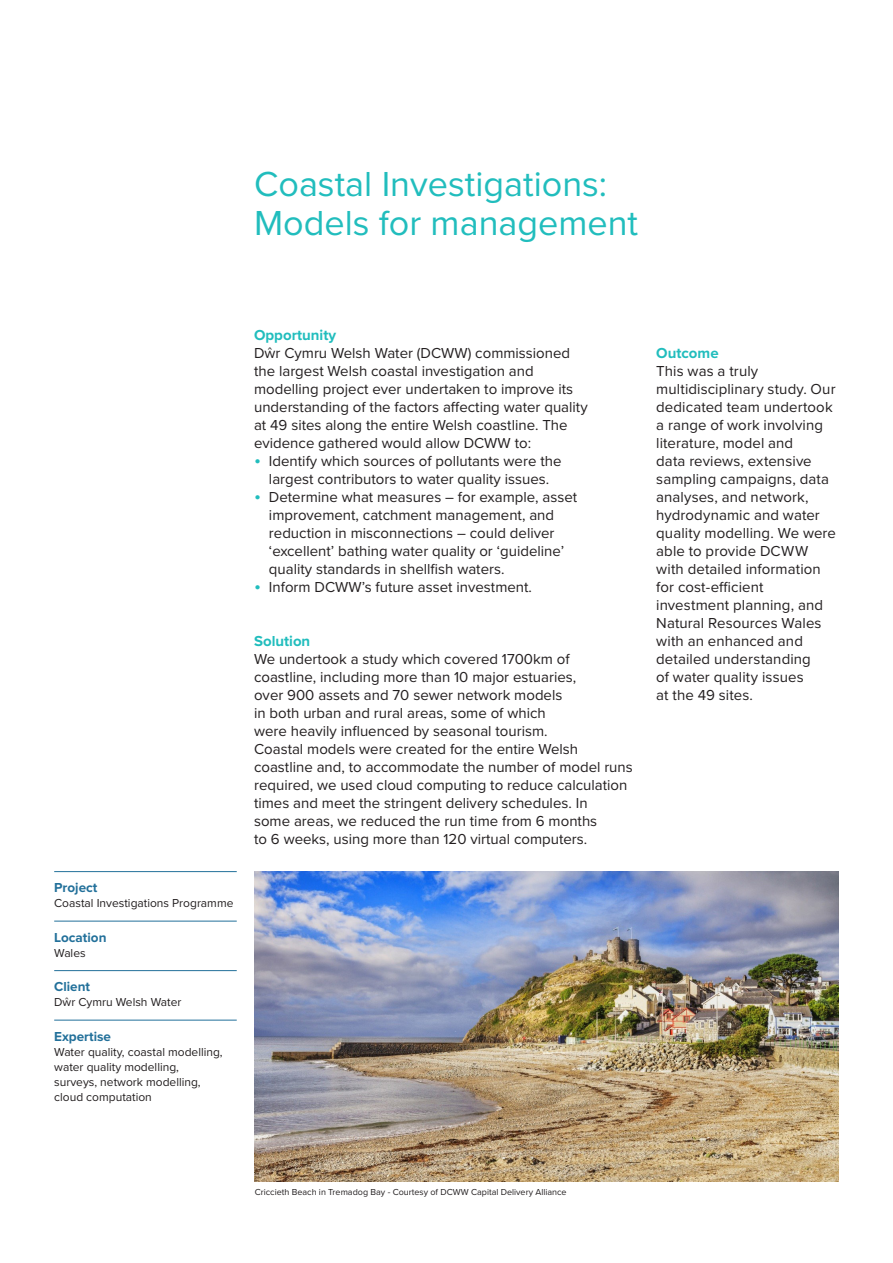
<style>
.page{position:relative;width:893px;height:1263px;background:#fff}
.page>*{position:absolute;margin:0;border:0;box-sizing:border-box;transform-origin:0 0}
.H3_-_Project_Headlin{font:36px "Proxima Nova";color:#21bdbd}
.Body_text{font:15px/18px "Proxima Nova";color:#231f20}
.Bullet_text{font:15px/18px "Proxima Nova";color:#231f20}
.H5_-_Sub_Head_2___OS{font:700 15px "Proxima Nova";color:#21bdbd}
.Project_Legend_Heade{font:700 13.5px "Proxima Nova";color:#22709a}
.Project_Legend_Text{font:12px/15px "Proxima Nova";color:#231f20}
.t1{font:9px "Proxima Nova";color:#231f20}
.s1{font-size:19.5px;color:#21bdbd}
</style>
<div class="page">
<hr style="left:54px;top:871px;width:183px;height:1px;background:#22709a">
<hr style="left:54px;top:921px;width:183px;height:1px;background:#22709a">
<hr style="left:54px;top:970px;width:183px;height:1px;background:#22709a">
<hr style="left:54px;top:1020px;width:183px;height:1px;background:#22709a">
<img style="left:255px;top:871px;width:584px;height:310px">
<p class="H3_-_Project_Headlin" style="left:254px;top:158px;width:355px">Coastal Investigations:</p>
<p class="H3_-_Project_Headlin" style="left:254px;top:197px;width:386px">Models for management</p>
<p class="Project_Legend_Heade" style="left:54px;top:878px;width:45px">Project</p>
<p class="Project_Legend_Text" style="left:54px;top:895px;width:181px">Coastal Investigations Programme</p>
<p class="Project_Legend_Heade" style="left:54px;top:927px;width:54px">Location</p>
<p class="Project_Legend_Text" style="left:54px;top:945px;width:33px">Wales</p>
<p class="Project_Legend_Heade" style="left:54px;top:977px;width:37px">Client</p>
<p class="Project_Legend_Text" style="left:54px;top:994px;width:129px">Dŵr Cymru Welsh Water</p>
<p class="Project_Legend_Heade" style="left:54px;top:1026px;width:58px">Expertise</p>
<p class="Project_Legend_Text" style="left:54px;top:1044px;width:170px">Water quality, coastal modelling,</p>
<p class="Project_Legend_Text" style="left:54px;top:1059px;width:148px">water quality modelling, surveys, network modelling, cloud computation</p>
<p class="H5_-_Sub_Head_2___OS" style="left:254px;top:324px;width:84px">Opportunity</p>
<p class="Bullet_text" style="left:254px;top:344px;width:335px">Dŵr Cymru Welsh Water (DCWW) commissioned the largest Welsh coastal investigation and modelling project ever undertaken to improve its understanding of the factors affecting water quality at 49 sites along the entire Welsh coastline. The evidence gathered would allow DCWW to:</p>
<p class="Body_text" style="left:254px;top:452px;width:309px;text-align:center"><span class="s1">•</span> Identify which sources of pollutants were the largest contributors to water quality issues.</p>
<p class="Body_text" style="left:269px;top:488px;width:310px;text-indent:-15px"><span class="s1">•</span> Determine what measures – for example, asset improvement, catchment management, and reduction in misconnections – could deliver ‘excellent’ bathing water quality or ‘guideline’ quality standards in shellfish waters.</p>
<p class="Body_text" style="left:254px;top:578px;width:279px"><span class="s1">•</span> Inform DCWW’s future asset investment.</p>
<p class="H5_-_Sub_Head_2___OS" style="left:254px;top:630px;width:58px">Solution</p>
<p class="Body_text" style="left:254px;top:650px;width:324px">We undertook a study which covered 1700km of coastline, including more than 10 major estuaries, over 900 assets and 70 sewer network models in both urban and rural areas, some of which were heavily influenced by seasonal tourism.</p>
<p class="Body_text" style="left:254px;top:740px;width:380px">Coastal models were created for the entire Welsh coastline and, to accommodate the number of model runs required, we used cloud computing to reduce calculation times and meet the stringent delivery schedules. In<br>some areas, we reduced the run time from 6 months<br>to 6 weeks, using more than 120 virtual computers.</p>
<p class="H5_-_Sub_Head_2___OS" style="left:656px;top:342px;width:64px">Outcome</p>
<p class="Body_text" style="left:656px;top:362px;width:181px">This was a truly multidisciplinary study. Our dedicated team undertook a range of work involving literature, model and<br>data reviews, extensive sampling campaigns, data analyses, and network, hydrodynamic and water quality modelling. We were able to provide DCWW with detailed information for cost-efficient investment planning, and<br>Natural Resources Wales with an enhanced and detailed understanding<br>of water quality issues<br>at the 49 sites.</p>
<p class="t1" style="left:255px;top:1185px;width:313px">Criccieth Beach in Tremadog Bay - Courtesy of DCWW Capital Delivery Alliance</p>
</div>
